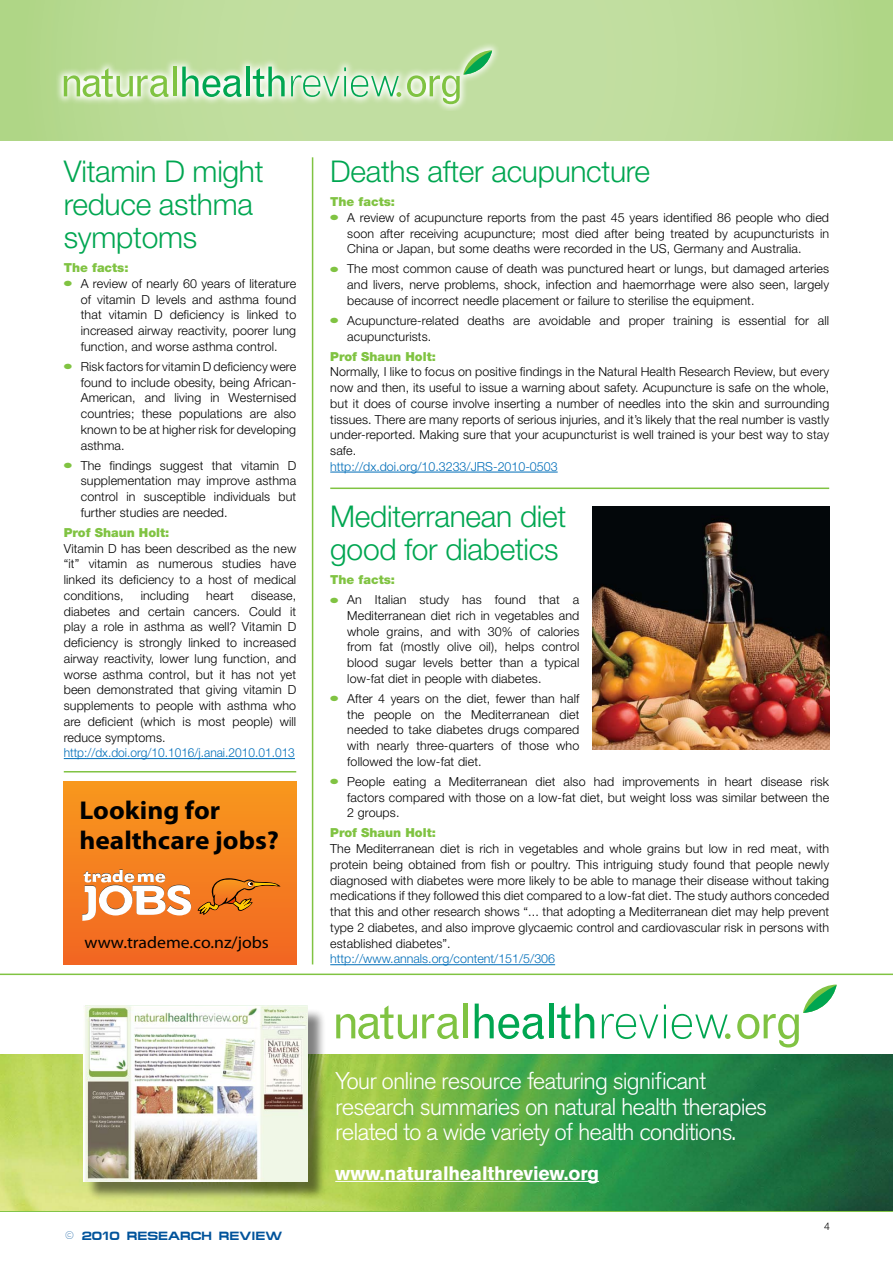
<style>
.page{position:relative;width:893px;height:1263px;background:#fff}
.page>*{position:absolute;margin:0;border:0;box-sizing:border-box;transform-origin:0 0}
.t1{font:300 30px/33px "Helvetica Neue LT Pro";letter-spacing:-.01em;color:#00a651}
.t2{font:700 25.8px/29.7px "Myriad Pro";color:#000;scale:1.06 1}
.t3{font:300 24px/25.5px "Akzidenz Grotesk BE";letter-spacing:-.04em;color:#fff}
.t4{font:700 19.35px "Akzidenz Grotesk BE";letter-spacing:-.01em;color:#fff}
.t5{font:16.8px "Myriad Pro";color:#000;scale:1.06 1}
.t6{font:300 12.45px/15.8px "Helvetica Neue LT Pro";letter-spacing:.01em;color:#000;text-align:justify}
.t7{font:300 12.45px "Helvetica Neue LT Pro";color:#006eb9}
.t8{font:900 12.45px "Helvetica Neue LT Pro";color:#80c342}
.t9{font:300 12.45px "Helvetica Neue LT Pro";color:#006eb9;scale:.96 1}
.t10{font:700 12px "Micro Extended";color:#00539b}
.t11{font:300 10.5px "Helvetica Neue LT Pro";color:#000}
.s1{color:#80c342}
.s2{font-size:13.5px}
</style>
<div class="page">
<svg style="left:0;top:0;width:893px;height:140px;background:#bbdb98"></svg>
<svg style="left:54px;top:40px;width:445px;height:71px;background:#c2dfa3"></svg>
<svg style="left:64px;top:68px;width:104px;height:29px;background:#c2e1a4"></svg>
<hr style="left:173px;top:67px;width:4px;height:29px;background:#80c342">
<svg style="left:182px;top:67px;width:59px;height:30px;background:#98d7a8"></svg>
<hr style="left:246px;top:67px;width:4px;height:29px;background:#00a651">
<svg style="left:253px;top:67px;width:32px;height:30px"></svg>
<svg style="left:407px;top:50px;width:85px;height:54px;background:#badda2"></svg>
<svg style="left:291px;top:67px;width:110px;height:30px;background:#bbe2ba"></svg>
<hr style="left:330px;top:487px;width:499px;height:2px;background:#80c342">
<hr style="left:64px;top:771px;width:232px;height:1px;background:#80c342">
<hr style="left:312px;top:157px;width:1px;height:807px;background:#80c342">
<hr style="left:0;top:973px;width:893px;height:2px;background:#80c342">
<hr style="left:0;top:1210px;width:893px;height:2px;background:#80c342">
<hr style="left:64px;top:758px;width:231px;height:1px;background:#006eb9">
<hr style="left:330px;top:964px;width:225px;height:1px;background:#006eb9">
<hr style="left:330px;top:472px;width:228px;height:1px;background:#006eb9">
<img style="left:0;top:1054px;width:893px;height:156px">
<div style="left:86px;top:1008px;width:240px;height:192px;background:#000;opacity:.5"></div>
<img style="left:84px;top:1006px;width:224px;height:175px">
<svg style="left:336px;top:1005px;width:123px;height:34px"></svg>
<hr style="left:464px;top:1003px;width:4px;height:35px;background:#80c342">
<svg style="left:475px;top:1003px;width:69px;height:36px"></svg>
<hr style="left:549px;top:1003px;width:4px;height:35px;background:#00a651">
<svg style="left:557px;top:1003px;width:37px;height:36px"></svg>
<svg style="left:602px;top:1014px;width:56px;height:25px"></svg>
<hr style="left:664px;top:1014px;width:2px;height:24px;background:#00a651">
<svg style="left:737px;top:984px;width:100px;height:63px"></svg>
<svg style="left:672px;top:1014px;width:59px;height:25px"></svg>
<hr style="left:335px;top:1181px;width:264px;height:1px;background:#fff">
<div style="left:64px;top:781px;width:232px;height:183px;background:linear-gradient(to bottom,#f8991d,#f26622)"></div>
<svg style="left:198px;top:878px;width:83px;height:37px;background:#dd741b"></svg>
<svg style="left:82px;top:869px;width:109px;height:52px"></svg>
<img style="left:592px;top:506px;width:237px;height:243px">
<h1 class="t1" style="left:64px;top:154px;width:201px">Vitamin D might reduce asthma symptoms</h1>
<p class="t8" style="left:64px;top:260px;width:66px">The facts:</p>
<p class="t6" style="left:81px;top:275px;width:217px;text-indent:-17px"><span class="s1">●</span> A review of nearly 60 years of literature of vitamin D levels and asthma found that vitamin D deficiency is linked to increased airway reactivity, poorer lung function, and worse asthma control.</p>
<p class="t6" style="left:81px;top:358px;width:217px;text-indent:-17px"><span class="s1">●</span> Risk factors for vitamin D deficiency were found to include obesity, being African-American, and living in Westernised countries; these populations are also known to be at higher risk for developing asthma.</p>
<p class="t6" style="left:81px;top:457px;width:217px;text-indent:-17px"><span class="s1">●</span> The findings suggest that vitamin D supplementation may improve asthma control in susceptible individuals but further studies are needed.</p>
<p class="t8" style="left:64px;top:525px;width:107px">Prof Shaun Holt:</p>
<p class="t6" style="left:64px;top:540px;width:234px">Vitamin D has been described as the new “it” vitamin as numerous studies have linked its deficiency to a host of medical conditions,</p>
<p class="t6" style="left:64px;top:587px;width:234px;text-indent:187px">disease, diabetes and certain cancers. Could it play a role in asthma as well? Vitamin D deficiency is strongly linked to increased airway reactivity, lower lung function, and worse asthma control, but it has not yet been demonstrated that giving vitamin D supplements to people with asthma who are deficient (which is most people) will reduce symptoms.</p>
<p class="t9" style="left:64px;top:745px;width:242px">http://dx.doi.org/10.1016/j.anai.2010.01.013</p>
<p class="t6" style="left:141px;top:587px;width:50px">including</p>
<p class="t6" style="left:206px;top:587px;width:29px">heart</p>
<h2 class="t2" style="left:80px;top:795px;width:190px">Looking for healthcare jobs?</h2>
<h3 class="t5" style="left:84px;top:932px;width:176px">www.trademe.co.nz/jobs</h3>
<h1 class="t1" style="left:330px;top:154px;width:321px">Deaths after acupuncture</h1>
<p class="t8" style="left:330px;top:194px;width:66px">The facts:</p>
<p class="t6" style="left:347px;top:209px;width:483px;text-indent:-17px"><span class="s1">●</span> A review of acupuncture reports from the past 45 years identified 86 people who died soon after receiving acupuncture; most died after being treated by acupuncturists in China or Japan, but some deaths were recorded in the US, Germany and Australia.</p>
<p class="t6" style="left:347px;top:261px;width:483px;text-indent:-17px"><span class="s1">●</span> The most common cause of death was punctured heart or lungs, but damaged arteries and livers, nerve problems, shock, infection and haemorrhage were also seen, largely because of incorrect needle placement or failure to sterilise the equipment.</p>
<p class="t6" style="left:347px;top:312px;width:483px;text-indent:-17px"><span class="s1">●</span> Acupuncture-related deaths are avoidable and proper training is essential for all acupuncturists.</p>
<p class="t8" style="left:330px;top:349px;width:107px">Prof Shaun Holt:</p>
<p class="t6" style="left:330px;top:364px;width:500px">Normally, I like to focus on positive findings in the Natural Health Research Review, but every now and then, its useful to issue a warning about safety. Acupuncture is safe on the whole, but it does of course involve inserting a number of needles into the skin and surrounding tissues. There are many reports of serious injuries, and it’s likely that the real number is vastly under-reported. Making sure that your acupuncturist is well trained is your best way to stay safe.</p>
<p class="t7" style="left:330px;top:459px;width:229px">http://dx.doi.org/10.3233/JRS-2010-0503</p>
<h1 class="t1" style="left:330px;top:499px;width:238px">Mediterranean diet good for diabetics</h1>
<p class="t8" style="left:330px;top:572px;width:66px">The facts:</p>
<p class="t6" style="left:347px;top:592px;width:234px;text-indent:-17px"><span class="s1">●</span> An Italian study has found that a Mediterranean diet rich in vegetables and whole grains, and with 30% of calories from fat (mostly olive oil), helps control blood sugar levels better than a typical low-fat diet in people with diabetes.</p>
<p class="t6" style="left:347px;top:690px;width:234px;text-indent:-17px"><span class="s1">●</span> After 4 years on the diet, fewer than half the people on the Mediterranean diet needed to take diabetes drugs compared with nearly three-quarters of those who followed the low-fat diet.</p>
<p class="t6" style="left:347px;top:773px;width:483px;text-indent:-17px"><span class="s1">●</span> People eating a Mediterranean diet also had improvements in heart disease risk factors compared with those on a low-fat diet, but weight loss was similar between the 2 groups.</p>
<p class="t8" style="left:330px;top:825px;width:107px">Prof Shaun Holt:</p>
<p class="t6" style="left:330px;top:841px;width:500px">The Mediterranean diet is rich in vegetables and whole grains but low in red meat, with protein being obtained from fish or poultry. This intriguing study found that people newly diagnosed with diabetes were more likely to be able to manage their disease without taking medications if they followed this diet compared to a low-fat diet. The study authors conceded that this and other research shows “... that adopting a Mediterranean diet may help prevent type 2 diabetes, and also improve glycaemic control and cardiovascular risk in persons with established diabetes”.</p>
<p class="t7" style="left:330px;top:951px;width:226px">http://www.annals.org/content/151/5/306</p>
<p class="t10" style="left:65px;top:1229px;width:218px"><span class="s2">©</span> 2010 RESEARCH REVIEW</p>
<h3 class="t3" style="left:335px;top:1068px;width:433px">Your online resource featuring significant research summaries on natural health therapies related to a wide variety of health conditions.</h3>
<h3 class="t4" style="left:335px;top:1161px;width:265px">www.naturalhealthreview.org</h3>
<p class="t11" style="left:824px;top:1220px;width:7px">4</p>
</div>
